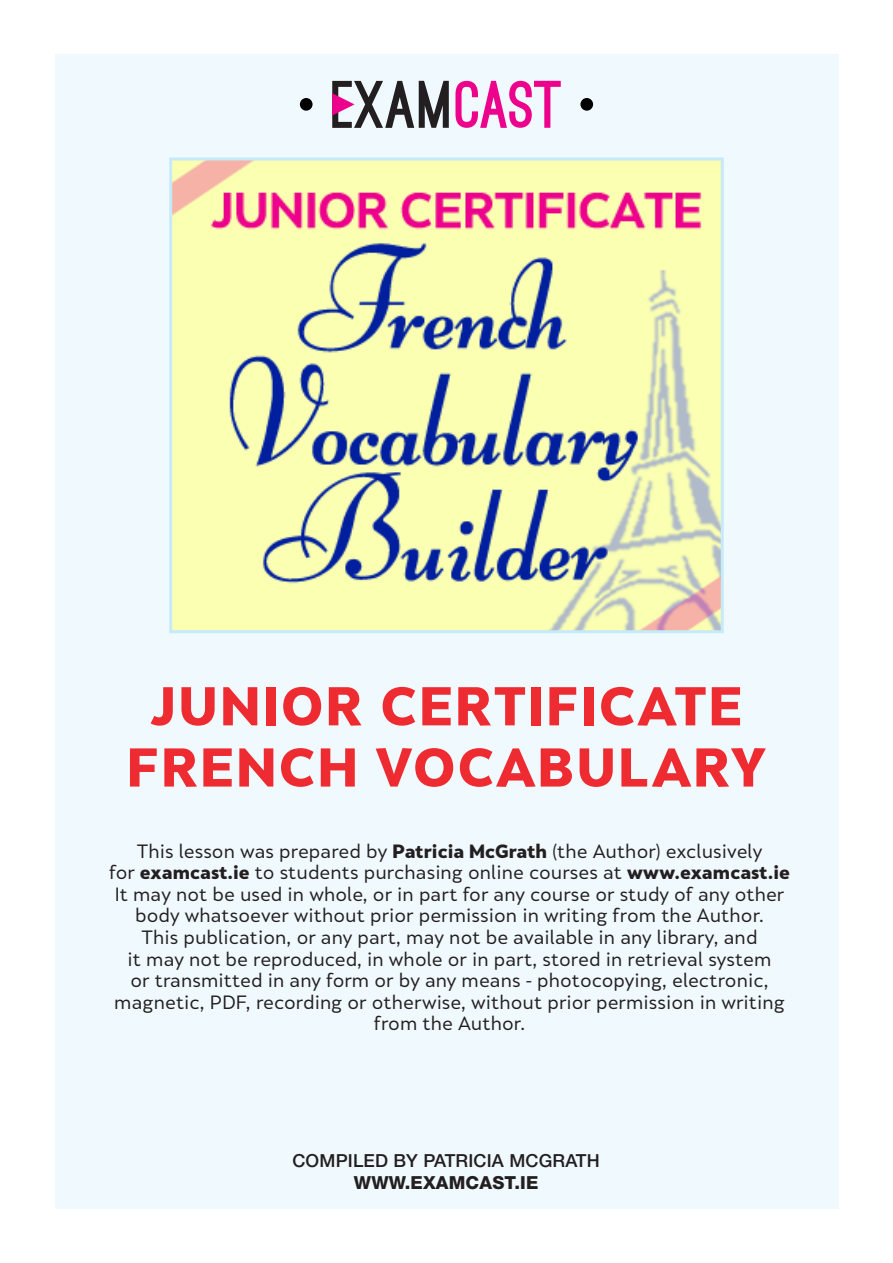
<style>
.page{position:relative;width:893px;height:1263px;background:#fff}
.page>*{position:absolute;margin:0;border:0;box-sizing:border-box;transform-origin:0 0}
.t1{font:900 51px/61.2px "Skola Sans";letter-spacing:.05em;color:#ed2b31;text-align:center}
.t2{font:18px/21.6px "Skola Sans";color:#231f20;text-align:center}
.t3{font:500 18px "Helvetica Neue LT Std";letter-spacing:.01em;color:#231f20}
.t4{font:800 18px "Helvetica Neue LT Std";letter-spacing:.01em;color:#231f20}
.s1{font-weight:900}
</style>
<div class="page">
<div style="left:55px;top:54px;width:783px;height:1154px;background:#f0f9fd"></div>
<img style="left:173px;top:161px;width:547px;height:468px">
<div style="left:169px;top:157px;width:555px;height:476px;border:3px solid #c6eafa"></div>
<svg style="left:332px;top:81px;width:117px;height:47px"></svg>
<svg style="left:455px;top:81px;width:106px;height:47px"></svg>
<div style="left:300px;top:98px;width:13px;height:13px;background:#000;border-radius:50%"></div>
<div style="left:580px;top:98px;width:13px;height:13px;background:#000;border-radius:50%"></div>
<p class="t1" style="left:127px;top:675px;width:640px">JUNIOR CERTIFICATE<br>FRENCH VOCABULARY</p>
<p class="t2" style="left:137px;top:840px;width:627px">This lesson was prepared by <span class="s1">Patricia McGrath</span> (the Author) exclusively</p>
<p class="t2" style="left:109px;top:862px;width:682px">for <span class="s1">examcast.ie</span> to students purchasing online courses at <span class="s1">www.examcast.ie</span></p>
<p class="t2" style="left:115px;top:883px;width:671px">It may not be used in whole, or in part for any course or study of any other body whatsoever without prior permission in writing from the Author.</p>
<p class="t2" style="left:142px;top:926px;width:618px">This publication, or any part, may not be available in any library, and</p>
<p class="t2" style="left:128px;top:948px;width:645px">it may not be reproduced, in whole or in part, stored in retrieval system</p>
<p class="t2" style="left:130px;top:970px;width:640px">or transmitted in any form or by any means - photocopying, electronic,</p>
<p class="t2" style="left:114px;top:991px;width:672px">magnetic, PDF, recording or otherwise, without prior permission in writing from the Author.</p>
<p class="t3" style="left:292px;top:1150px;width:309px">COMPILED BY PATRICIA MCGRATH</p>
<p class="t4" style="left:354px;top:1172px;width:186px">WWW.EXAMCAST.IE</p>
</div>
